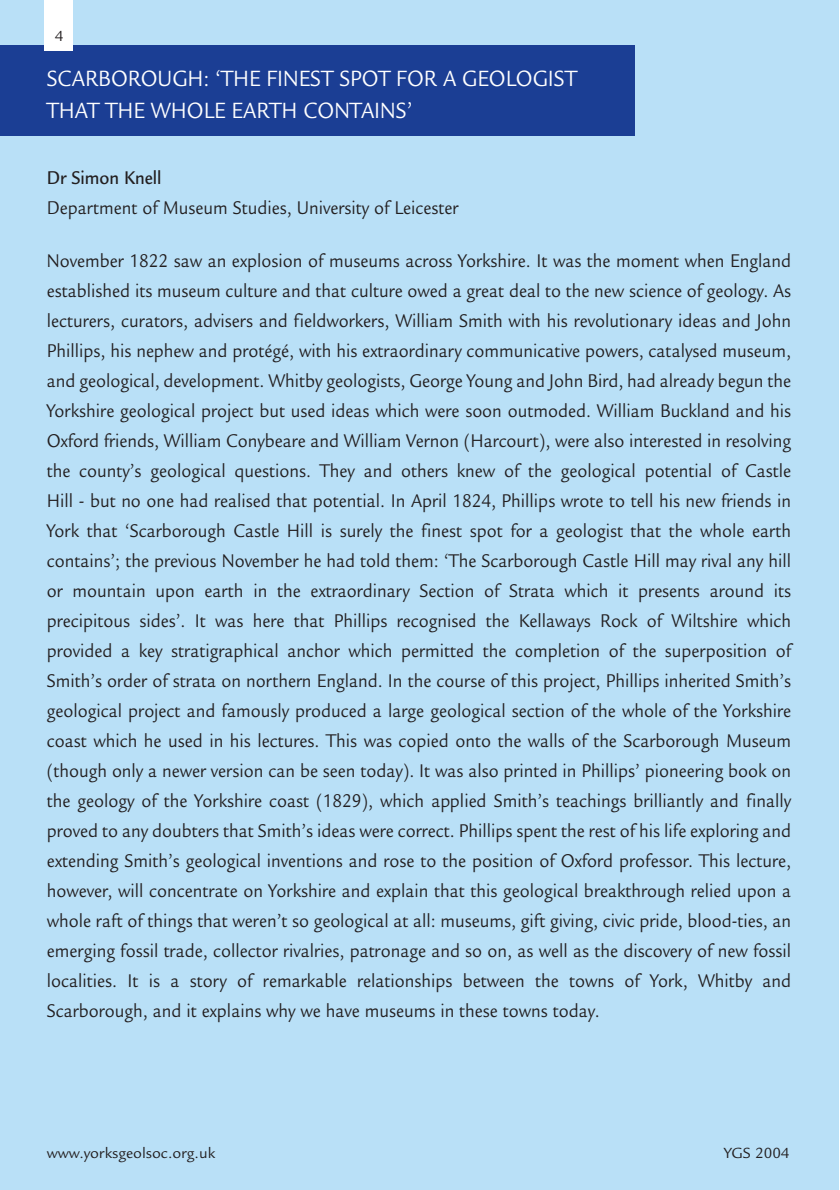
<style>
.page{position:relative;width:840px;height:1190px;background:#fff}
.page>*{position:absolute;margin:0;border:0;box-sizing:border-box;transform-origin:0 0}
.t1{font:24px/32px "Legacy Sans";color:#fff;scale:.9 1}
.t2{font:20px/30px "Legacy Sans";color:#231f20;text-align:justify;scale:.9 1}
.t3{font:500 20px "Legacy Sans";color:#231f20;scale:.9 1}
.t4{font:16px "Legacy Sans";color:#231f20}
</style>
<div class="page">
<div style="left:0;top:0;width:839px;height:1190px;background:#b9e0f7"></div>
<div style="left:0;top:45px;width:634px;height:91px;background:#1b3e94"></div>
<div style="left:45px;top:0;width:28px;height:51px;background:#fff"></div>
<p class="t4" style="left:55px;top:30px;width:10px">4</p>
<p class="t1" style="left:47px;top:65px;width:591px">SCARBOROUGH: ‘THE FINEST SPOT FOR A GEOLOGIST<br>THAT THE WHOLE EARTH CONTAINS’</p>
<p class="t3" style="left:47px;top:170px;width:129px">Dr Simon Knell</p>
<p class="t2" style="left:47px;top:195px;width:459px">Department of Museum Studies, University of Leicester</p>
<p class="t2" style="left:47px;top:247px;width:829px">November 1822 saw an explosion of museums across Yorkshire. It was the moment when England established its museum culture and that culture owed a great deal to the new science of geology. As lecturers, curators, advisers and fieldworkers, William Smith with his revolutionary ideas and John Phillips, his nephew and protégé, with his extraordinary communicative powers, catalysed museum, and geological, development. Whitby geologists, George Young and John Bird, had already begun the Yorkshire geological project but used ideas which were soon outmoded. William Buckland and his Oxford friends, William Conybeare and William Vernon (Harcourt), were also interested in resolving the county’s geological questions. They and others knew of the geological potential of Castle Hill - but no one had realised that potential. In April 1824, Phillips wrote to tell his new friends in York that ‘Scarborough Castle Hill is surely the finest spot for a geologist that the whole earth contains’; the previous November he had told them: ‘The Scarborough Castle Hill may rival any hill or mountain upon earth in the extraordinary Section of Strata which it presents around its precipitous sides’. It was here that Phillips recognised the Kellaways Rock of Wiltshire which provided a key stratigraphical anchor which permitted the completion of the superposition of Smith’s order of strata on northern England. In the course of this project, Phillips inherited Smith’s geological project and famously produced a large geological section of the whole of the Yorkshire coast which he used in his lectures. This was copied onto the walls of the Scarborough Museum (though only a newer version can be seen today). It was also printed in Phillips’ pioneering book on the geology of the Yorkshire coast (1829), which applied Smith’s teachings brilliantly and finally proved to any doubters that Smith’s ideas were correct. Phillips spent the rest of his life exploring and extending Smith’s geological inventions and rose to the position of Oxford professor. This lecture, however, will concentrate on Yorkshire and explain that this geological breakthrough relied upon a whole raft of things that weren’t so geological at all: museums, gift giving, civic pride, blood-ties, an emerging fossil trade, collector rivalries, patronage and so on, as well as the discovery of new fossil localities. It is a story of remarkable relationships between the towns of York, Whitby and Scarborough, and it explains why we have museums in these towns today.</p>
<p class="t4" style="left:47px;top:1147px;width:170px">www.yorksgeolsoc.org.uk</p>
<p class="t4" style="left:724px;top:1147px;width:67px">YGS 2004</p>
</div>
